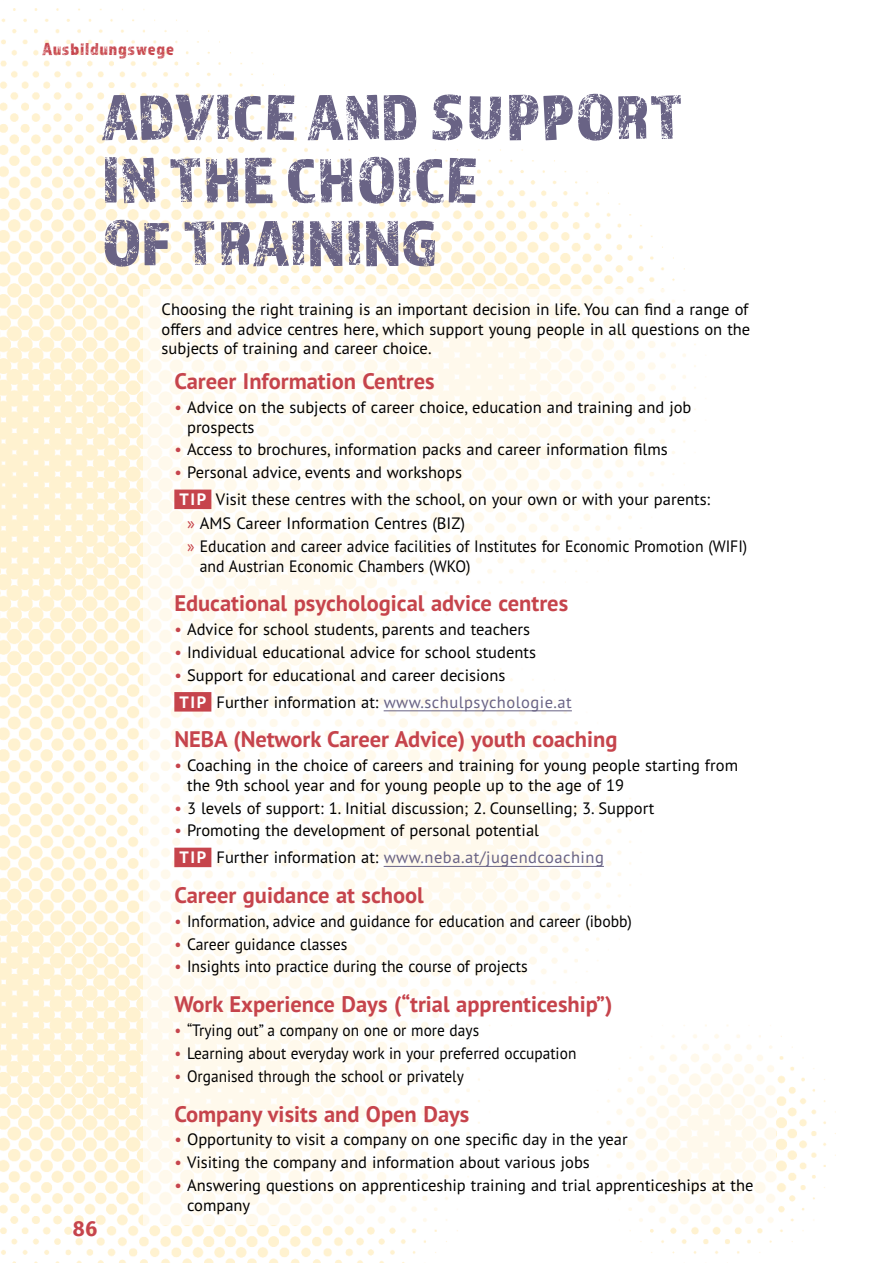
<style>
.page{position:relative;width:893px;height:1263px;background:#fff}
.page>*{position:absolute;margin:0;border:0;box-sizing:border-box;transform-origin:0 0}
.H2_Headlines_H2_Kapitel_EN{font:66px/63px "Almaq Rough";letter-spacing:.01em;color:#696385}
.H3_Headlines_H3_Beratung_EN{font:700 22.5px "PT Sans Pro";color:#c6444c}
.t1{font:700 21px "Fira Mono";color:#c6444c}
.t2{font:18px "Almaq Rough";letter-spacing:.04em;color:#c6444c}
.P_Grundtexte_P_Grundtext_Beratung_EN{font:16.5px/19.5px "PT Sans Pro";color:#000}
.P_Grundtexte_P_Grundtext_Beratung_EN-2{font:16.5px/19.5px "PT Sans Pro";color:#000;scale:.95 1}
.P_Grundtexte_P_Grundtext_Beratung_EN-3{font:16.5px "PT Sans Pro";color:#000;scale:.93 1}
.P_Grundtexte_P_Grundtext_Beratung_Einrüc{font:16.5px "PT Sans Pro";letter-spacing:.03em;color:#696385}
.P_Grundtexte_P_Grundtext_Beratung_Einrüc-2{font:16.5px "PT Sans Pro";color:#000}
.s1{color:#c6444c}
.s2{font-weight:700;color:#fff}
.s3{color:#000}
</style>
<div class="page">
<img style="left:0;top:8px;width:836px;height:1255px">
<div style="left:144px;top:289px;width:632px;height:935px;background:linear-gradient(to bottom,#fffdf8,#fffdf9)"></div>
<div style="left:174px;top:490px;width:37px;height:19px;background:#c6444c"></div>
<div style="left:174px;top:692px;width:37px;height:19px;background:#c6444c"></div>
<hr style="left:384px;top:710px;width:188px;height:1px;background:#696385">
<div style="left:174px;top:848px;width:37px;height:19px;background:#c6444c"></div>
<hr style="left:384px;top:866px;width:220px;height:1px;background:#696385">
<p class="t2" style="left:43px;top:38px;width:133px">Ausbildungswege</p>
<h2 class="H2_Headlines_H2_Kapitel_EN" style="left:102px;top:84px;width:583px">ADVICE AND SUPPORT<br>IN THE CHOICE<br>OF TRAINING</h2>
<p class="P_Grundtexte_P_Grundtext_Beratung_EN" style="left:162px;top:299px;width:590px;text-align:justify">Choosing the right training is an important decision in life. You can find a range of offers and advice centres here, which support young people in all questions on the subjects of training and career choice.</p>
<h3 class="H3_Headlines_H3_Beratung_EN" style="left:174px;top:366px;width:262px">Career Information Centres</h3>
<p class="P_Grundtexte_P_Grundtext_Beratung_EN" style="left:187px;top:397px;width:506px;text-indent:-13px"><span class="s1">•</span> Advice on the subjects of career choice, education and training and job prospects</p>
<p class="P_Grundtexte_P_Grundtext_Beratung_EN" style="left:174px;top:439px;width:495px"><span class="s1">•</span> Access to brochures, information packs and career information films</p>
<p class="P_Grundtexte_P_Grundtext_Beratung_EN" style="left:174px;top:462px;width:289px"><span class="s1">•</span> Personal advice, events and workshops</p>
<p class="P_Grundtexte_P_Grundtext_Beratung_Einrüc-2" style="left:179px;top:489px;width:532px"><span class="s2">TIP</span> Visit these centres with the school, on your own or with your parents:</p>
<p class="P_Grundtexte_P_Grundtext_Beratung_EN" style="left:187px;top:513px;width:279px"><span class="s1">»</span> AMS Career Information Centres (BIZ)</p>
<p class="P_Grundtexte_P_Grundtext_Beratung_EN-2" style="left:200px;top:536px;width:578px;text-indent:-13px"><span class="s1">»</span> Education and career advice facilities of Institutes for Economic Promotion (WIFI) and Austrian Economic Chambers (WKO)</p>
<h3 class="H3_Headlines_H3_Beratung_EN" style="left:174px;top:588px;width:395px">Educational psychological advice centres</h3>
<p class="P_Grundtexte_P_Grundtext_Beratung_EN" style="left:174px;top:619px;width:357px"><span class="s1">•</span> Advice for school students, parents and teachers</p>
<p class="P_Grundtexte_P_Grundtext_Beratung_EN" style="left:174px;top:642px;width:363px"><span class="s1">•</span> Individual educational advice for school students</p>
<p class="P_Grundtexte_P_Grundtext_Beratung_EN" style="left:174px;top:665px;width:332px"><span class="s1">•</span> Support for educational and career decisions</p>
<p class="P_Grundtexte_P_Grundtext_Beratung_Einrüc" style="left:179px;top:691px;width:394px"><span class="s2">TIP</span> <span class="s3">Further information at:</span> www.schulpsychologie.at</p>
<h3 class="H3_Headlines_H3_Beratung_EN" style="left:174px;top:725px;width:445px">NEBA (Network Career Advice) youth coaching</h3>
<p class="P_Grundtexte_P_Grundtext_Beratung_EN" style="left:187px;top:755px;width:552px;text-indent:-13px"><span class="s1">•</span> Coaching in the choice of careers and training for young people starting from the 9th school year and for young people up to the age of 19</p>
<p class="P_Grundtexte_P_Grundtext_Beratung_EN" style="left:174px;top:797px;width:482px"><span class="s1">•</span> 3 levels of support: 1. Initial discussion; 2. Counselling; 3. Support</p>
<p class="P_Grundtexte_P_Grundtext_Beratung_EN" style="left:174px;top:820px;width:366px"><span class="s1">•</span> Promoting the development of personal potential</p>
<p class="P_Grundtexte_P_Grundtext_Beratung_Einrüc" style="left:179px;top:847px;width:426px"><span class="s2">TIP</span> <span class="s3">Further information at:</span> www.neba.at/jugendcoaching</p>
<h3 class="H3_Headlines_H3_Beratung_EN" style="left:174px;top:880px;width:251px">Career guidance at school</h3>
<p class="P_Grundtexte_P_Grundtext_Beratung_EN-2" style="left:174px;top:911px;width:483px"><span class="s1">•</span> Information, advice and guidance for education and career (ibobb)</p>
<p class="P_Grundtexte_P_Grundtext_Beratung_EN-2" style="left:174px;top:933px;width:184px"><span class="s1">•</span> Career guidance classes</p>
<p class="P_Grundtexte_P_Grundtext_Beratung_EN-2" style="left:174px;top:956px;width:374px"><span class="s1">•</span> Insights into practice during the course of projects</p>
<h3 class="H3_Headlines_H3_Beratung_EN" style="left:174px;top:989px;width:440px">Work Experience Days (“trial apprenticeship”)</h3>
<p class="P_Grundtexte_P_Grundtext_Beratung_EN-3" style="left:174px;top:1019px;width:329px"><span class="s1">•</span> “Trying out” a company on one or more days</p>
<p class="P_Grundtexte_P_Grundtext_Beratung_EN-3" style="left:174px;top:1042px;width:434px"><span class="s1">•</span> Learning about everyday work in your preferred occupation</p>
<p class="P_Grundtexte_P_Grundtext_Beratung_EN-3" style="left:174px;top:1065px;width:313px"><span class="s1">•</span> Organised through the school or privately</p>
<h3 class="H3_Headlines_H3_Beratung_EN" style="left:174px;top:1099px;width:297px">Company visits and Open Days</h3>
<p class="P_Grundtexte_P_Grundtext_Beratung_EN" style="left:174px;top:1129px;width:455px"><span class="s1">•</span> Opportunity to visit a company on one specific day in the year</p>
<p class="P_Grundtexte_P_Grundtext_Beratung_EN" style="left:174px;top:1152px;width:417px"><span class="s1">•</span> Visiting the company and information about various jobs</p>
<p class="P_Grundtexte_P_Grundtext_Beratung_EN" style="left:187px;top:1175px;width:568px;text-indent:-13px"><span class="s1">•</span> Answering questions on apprenticeship training and trial apprenticeships at the company</p>
<p class="t1" style="left:72px;top:1214px;width:27px">86</p>
</div>
